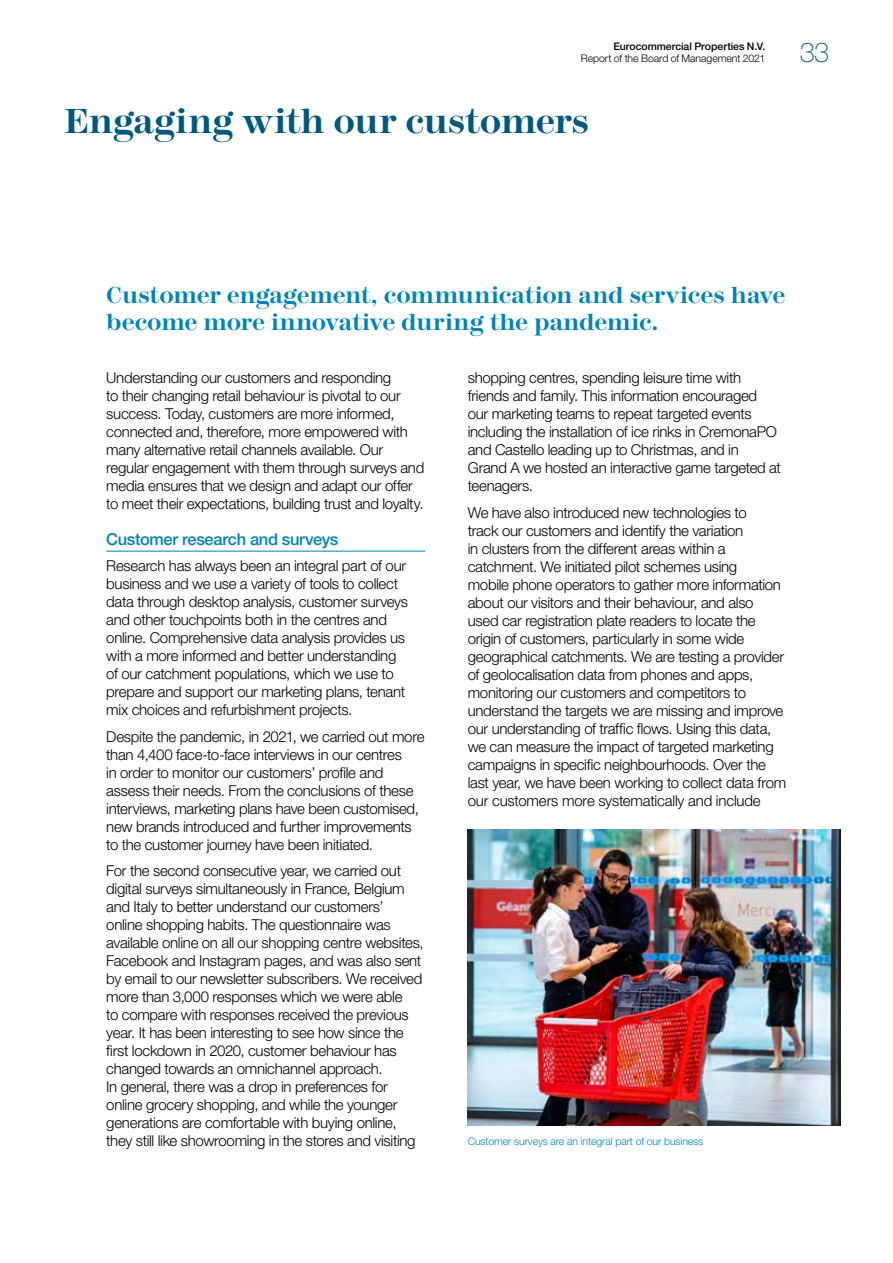
<style>
.page{position:relative;width:893px;height:1263px;background:#fff}
.page>*{position:absolute;margin:0;border:0;box-sizing:border-box;transform-origin:0 0}
.t1{font:700 36px "Modern No 216";color:#00597c}
.t2{font:100 27.3px "Helvetica Neue LT Std";color:#00597c}
.t3{font:700 24px/27px "Modern No 216";letter-spacing:-.005em;color:#0084b9}
.t4{font:500 16.5px "Helvetica Neue LT Std";letter-spacing:-.02em;color:#0084b9}
.t5{font:300 15px/18px "Helvetica Neue LT Std";letter-spacing:-.02em;color:#000}
.t6{font:300 10.5px "Helvetica Neue LT Std";letter-spacing:-.01em;color:#0084b9}
.t7{font:300 10.5px "Helvetica Neue LT Std";letter-spacing:-.005em;color:#000}
.t8{font:500 10.5px "Helvetica Neue LT Std";letter-spacing:-.005em;color:#000}
</style>
<div class="page">
<hr style="left:106px;top:551px;width:319px;height:1px;background:#0084b9">
<img style="left:468px;top:830px;width:372px;height:295px">
<p class="t8" style="left:613px;top:40px;width:154px">Eurocommercial Properties N.V.</p>
<p class="t7" style="left:581px;top:52px;width:186px">Report of the Board of Management 2021</p>
<h2 class="t2" style="left:800px;top:37px;width:31px">33</h2>
<h1 class="t1" style="left:64px;top:101px;width:527px">Engaging with our customers</h1>
<h3 class="t3" style="left:106px;top:282px;width:680px">Customer engagement, communication and services have become more innovative during the pandemic.</h3>
<p class="t5" style="left:106px;top:368px;width:319px">Understanding our customers and responding<br>to their changing retail behaviour is pivotal to our success. Today, customers are more informed, connected and, therefore, more empowered with many alternative retail channels available. Our regular engagement with them through surveys and media ensures that we design and adapt our offer to meet their expectations, building trust and loyalty.</p>
<p class="t4" style="left:106px;top:529px;width:234px">Customer research and surveys</p>
<p class="t5" style="left:106px;top:556px;width:303px">Research has always been an integral part of our business and we use a variety of tools to collect data through desktop analysis, customer surveys and other touchpoints both in the centres and online. Comprehensive data analysis provides us with a more informed and better understanding of our catchment populations, which we use to prepare and support our marketing plans, tenant mix choices and refurbishment projects.</p>
<p class="t5" style="left:106px;top:727px;width:320px">Despite the pandemic, in 2021, we carried out more than 4,400 face-to-face interviews in our centres<br>in order to monitor our customers’ profile and assess their needs. From the conclusions of these interviews, marketing plans have been customised, new brands introduced and further improvements to the customer journey have been initiated.</p>
<p class="t5" style="left:106px;top:861px;width:319px">For the second consecutive year, we carried out digital surveys simultaneously in France, Belgium and Italy to better understand our customers’<br>online shopping habits. The questionnaire was available online on all our shopping centre websites, Facebook and Instagram pages, and was also sent by email to our newsletter subscribers. We received more than 3,000 responses which we were able<br>to compare with responses received the previous year. It has been interesting to see how since the first lockdown in 2020, customer behaviour has changed towards an omnichannel approach.<br>In general, there was a drop in preferences for online grocery shopping, and while the younger generations are comfortable with buying online, they still like showrooming in the stores and visiting</p>
<p class="t5" style="left:468px;top:368px;width:315px">shopping centres, spending leisure time with friends and family. This information encouraged our marketing teams to repeat targeted events including the installation of ice rinks in CremonaPO and Castello leading up to Christmas, and in Grand A we hosted an interactive game targeted at teenagers.</p>
<p class="t5" style="left:468px;top:503px;width:320px">We have also introduced new technologies to<br>track our customers and identify the variation<br>in clusters from the different areas within a catchment. We initiated pilot schemes using<br>mobile phone operators to gather more information about our visitors and their behaviour, and also used car registration plate readers to locate the origin of customers, particularly in some wide geographical catchments. We are testing a provider of geolocalisation data from phones and apps, monitoring our customers and competitors to understand the targets we are missing and improve our understanding of traffic flows. Using this data, we can measure the impact of targeted marketing campaigns in specific neighbourhoods. Over the last year, we have been working to collect data from our customers more systematically and include</p>
<p class="t6" style="left:468px;top:1135px;width:237px">Customer surveys are an integral part of our business</p>
</div>
